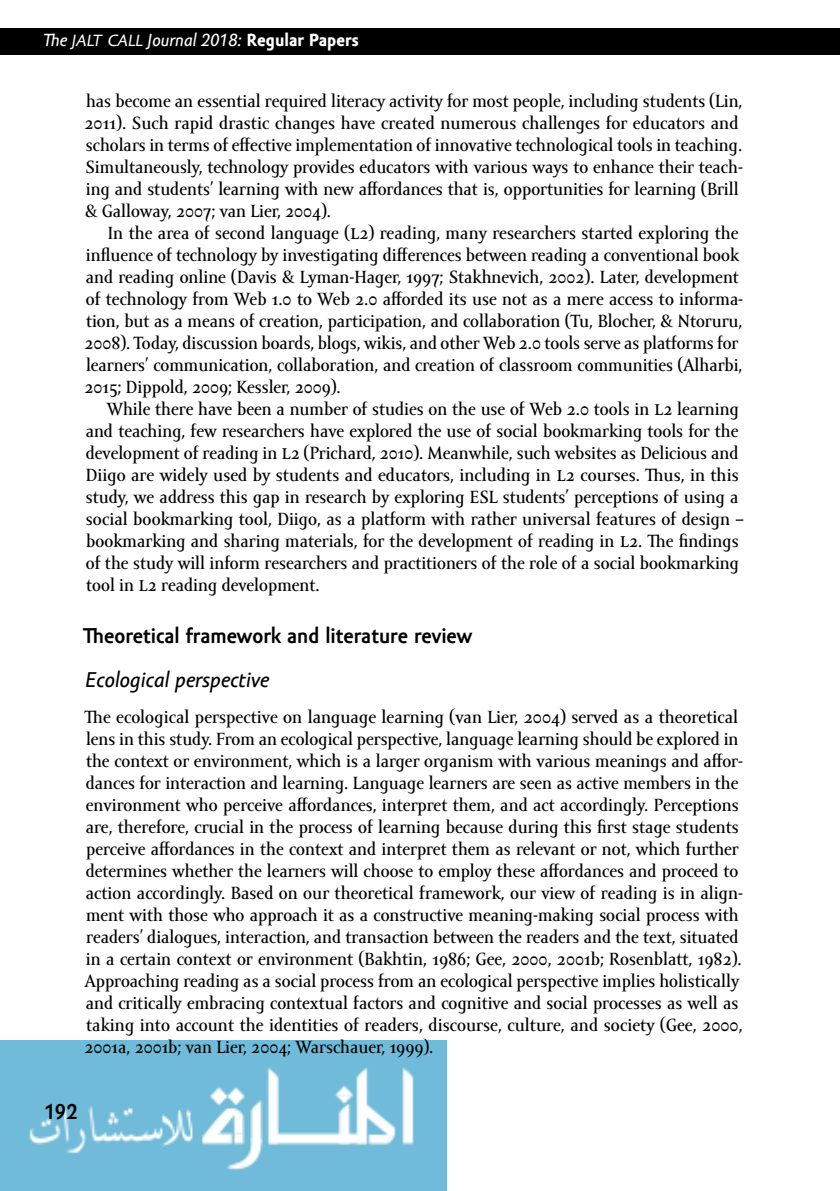
<style>
.page{position:relative;width:840px;height:1191px;background:#fff}
.page>*{position:absolute;margin:0;border:0;box-sizing:border-box;transform-origin:0 0}
.t1{font:700 22px "Amor Sans Pro";color:#000}
.t2{font:italic 22px "Amor Sans Text Pro";color:#000}
.t3{font:18px/22px "Amor Serif Text Pro";color:#000}
.t4{font:italic 18px "Amor Sans Text Pro";color:#fff}
.s1{font-family:"Amor Sans Pro";font-size:24px}
.s2{font-weight:700;font-style:normal}
.s3{font-family:"Amor Serif Pro";font-size:23px}
</style>
<div class="page">
<img style="left:0;top:1041px;width:446px;height:150px">
<div style="left:0;top:28px;width:839px;height:27px;background:#000"></div>
<p class="t4" style="left:44px;top:31px;width:316px">The <span class="s1">jalt call</span> Journal 2018: <span class="s2">Regular Papers</span></p>
<p class="t3" style="left:84px;top:91px;width:659px">has become an essential required literacy activity for most people, including students (Lin, 2011). Such rapid drastic changes have created numerous challenges for educators and scholars in terms of effective implementation of innovative technological tools in teaching.<br>Simultaneously, technology provides educators with various ways to enhance their teach&shy;ing and students’ learning with new affordances that is, opportunities for learning (Brill &amp; Galloway, 2007; van Lier, 2004).</p>
<p class="t3" style="left:84px;top:223px;width:659px;text-indent:23px">In the area of second language (<span class="s3">l</span>2) reading, many researchers started exploring the influence of technology by investigating differences between reading a conventional book and reading online (Davis &amp; Lyman-Hager, 1997; Stakhnevich, 2002). Later, development of technology from Web 1.0 to Web 2.0 afforded its use not as a mere access to informa&shy;tion, but as a means of creation, participation, and collaboration (Tu, Blocher, &amp; Ntoruru, 2008). Today, discussion boards, blogs, wikis, and other Web 2.0 tools serve as platforms for learners’ communication, collaboration, and creation of classroom communities (Alharbi, 2015; Dippold, 2009; Kessler, 2009).</p>
<p class="t3" style="left:86px;top:399px;width:659px;text-indent:21px">While there have been a number of studies on the use of Web 2.0 tools in <span class="s3">l</span>2 learning and teaching, few researchers have explored the use of social bookmarking tools for the development of reading in <span class="s3">l</span>2 (Prichard, 2010). Meanwhile, such websites as Delicious and Diigo are widely used by students and educators, including in <span class="s3">l</span>2 courses. Thus, in this study, we address this gap in research by exploring ESL students’ perceptions of using a social bookmarking tool, Diigo, as a platform with rather universal features of design – bookmarking and sharing materials, for the development of reading in <span class="s3">l</span>2. The findings of the study will inform researchers and practitioners of the role of a social bookmarking tool in <span class="s3">l</span>2 reading development.</p>
<p class="t1" style="left:83px;top:623px;width:390px">Theoretical framework and literature review</p>
<p class="t2" style="left:86px;top:668px;width:185px">Ecological perspective</p>
<p class="t3" style="left:84px;top:707px;width:659px">The ecological perspective on language learning (van Lier, 2004) served as a theoretical lens in this study. From an ecological perspective, language learning should be explored in the context or environment, which is a larger organism with various meanings and affor&shy;dances for interaction and learning. Language learners are seen as active members in the environment who perceive affordances, interpret them, and act accordingly. Perceptions are, therefore, crucial in the process of learning because during this first stage students perceive affordances in the context and interpret them as relevant or not, which further determines whether the learners will choose to employ these affordances and proceed to action accordingly. Based on our theoretical framework, our view of reading is in align&shy;ment with those who approach it as a constructive meaning-making social process with readers’ dialogues, interaction, and transaction between the readers and the text, situated in a certain context or environment (Bakhtin, 1986; Gee, 2000, 2001b; Rosenblatt, 1982).<br>Approaching reading as a social process from an ecological perspective implies holistically and critically embracing contextual factors and cognitive and social processes as well as taking into account the identities of readers, discourse, culture, and society (Gee, 2000, 2001a, 2001b; van Lier, 2004; Warschauer, 1999).</p>
<p class="t1" style="left:44px;top:1099px;width:35px">192</p>
</div>
